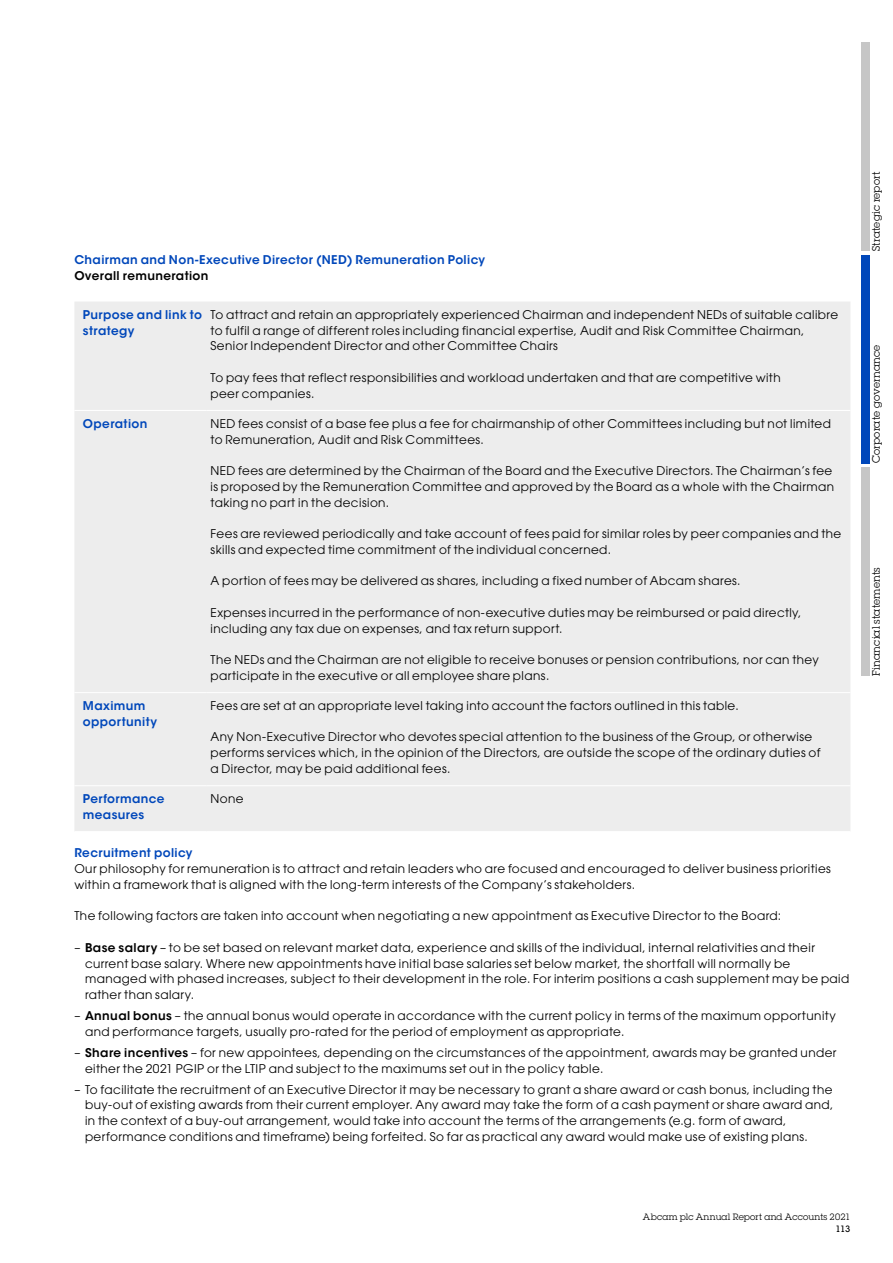
<style>
.page{position:relative;width:893px;height:1263px;background:#fff}
.page>*{position:absolute;margin:0;border:0;box-sizing:border-box;transform-origin:0 0}
.t1{font:12px/15.8px "ITC Avant Garde Std";letter-spacing:.035em;color:#000}
.t2{font:600 12px/15.8px "ITC Avant Garde Std";letter-spacing:.03em;color:#0047ba}
.t3{font:600 12px "ITC Avant Garde Std";letter-spacing:.03em;color:#000}
.t4{font:10.5px "Lubalin Graph Std";letter-spacing:.015em;color:#000}
.t5{font:9px "Lubalin Graph Std";letter-spacing:.03em;color:#000}
.t6{font:500 9px "Lubalin Graph Std";color:#000}
.s1{font-weight:600}
</style>
<div class="page">
<div style="left:74px;top:302px;width:776px;height:529px;background:#ededed"></div>
<hr style="left:74px;top:785px;width:132px;height:1px;background:#fff">
<hr style="left:206px;top:785px;width:644px;height:1px;background:#fff">
<hr style="left:74px;top:410px;width:132px;height:1px;background:#fff">
<hr style="left:206px;top:410px;width:644px;height:1px;background:#fff">
<hr style="left:74px;top:692px;width:132px;height:1px;background:#fff">
<hr style="left:206px;top:692px;width:644px;height:1px;background:#fff">
<div style="left:861px;top:43px;width:9px;height:208px;background:#c6c6c6"></div>
<div style="left:861px;top:255px;width:9px;height:208px;background:#0047ba"></div>
<div style="left:861px;top:468px;width:9px;height:208px;background:#c6c6c6"></div>
<p class="t2" style="left:74px;top:252px;width:412px">Chairman and Non-Executive Director (NED) Remuneration Policy</p>
<p class="t3" style="left:74px;top:268px;width:136px">Overall remuneration</p>
<p class="t2" style="left:83px;top:307px;width:121px">Purpose and link to strategy</p>
<p class="t1" style="left:210px;top:306px;width:629px">To attract and retain an appropriately experienced Chairman and independent NEDs of suitable calibre to fulfil a range of different roles including financial expertise, Audit and Risk Committee Chairman,<br>Senior Independent Director and other Committee Chairs</p>
<p class="t1" style="left:210px;top:369px;width:572px">To pay fees that reflect responsibilities and workload undertaken and that are competitive with peer companies.</p>
<p class="t2" style="left:83px;top:415px;width:66px">Operation</p>
<p class="t1" style="left:210px;top:415px;width:622px">NED fees consist of a base fee plus a fee for chairmanship of other Committees including but not limited to Remuneration, Audit and Risk Committees.</p>
<p class="t1" style="left:210px;top:463px;width:625px">NED fees are determined by the Chairman of the Board and the Executive Directors. The Chairman’s fee is proposed by the Remuneration Committee and approved by the Board as a whole with the Chairman taking no part in the decision.</p>
<p class="t1" style="left:210px;top:526px;width:632px">Fees are reviewed periodically and take account of fees paid for similar roles by peer companies and the skills and expected time commitment of the individual concerned.</p>
<p class="t1" style="left:210px;top:573px;width:532px">A portion of fees may be delivered as shares, including a fixed number of Abcam shares.</p>
<p class="t1" style="left:210px;top:604px;width:593px">Expenses incurred in the performance of non-executive duties may be reimbursed or paid directly, including any tax due on expenses, and tax return support.</p>
<p class="t1" style="left:210px;top:652px;width:610px">The NEDs and the Chairman are not eligible to receive bonuses or pension contributions, nor can they participate in the executive or all employee share plans.</p>
<p class="t2" style="left:83px;top:698px;width:76px">Maximum opportunity</p>
<p class="t1" style="left:210px;top:697px;width:530px">Fees are set at an appropriate level taking into account the factors outlined in this table.</p>
<p class="t1" style="left:210px;top:729px;width:611px">Any Non-Executive Director who devotes special attention to the business of the Group, or otherwise performs services which, in the opinion of the Directors, are outside the scope of the ordinary duties of a Director, may be paid additional fees.</p>
<p class="t2" style="left:83px;top:791px;width:83px">Performance measures</p>
<p class="t1" style="left:210px;top:791px;width:35px">None</p>
<p class="t2" style="left:74px;top:845px;width:120px">Recruitment policy</p>
<p class="t1" style="left:74px;top:861px;width:758px">Our philosophy for remuneration is to attract and retain leaders who are focused and encouraged to deliver business priorities within a framework that is aligned with the long-term interests of the Company’s stakeholders.</p>
<p class="t1" style="left:74px;top:908px;width:708px">The following factors are taken into account when negotiating a new appointment as Executive Director to the Board:</p>
<p class="t1" style="left:85px;top:939px;width:766px;text-indent:-11px">– <span class="s1">Base salary</span> – to be set based on relevant market data, experience and skills of the individual, internal relativities and their current base salary. Where new appointments have initial base salaries set below market, the shortfall will normally be managed with phased increases, subject to their development in the role. For interim positions a cash supplement may be paid rather than salary.</p>
<p class="t1" style="left:85px;top:1008px;width:752px;text-indent:-11px">– <span class="s1">Annual bonus</span> – the annual bonus would operate in accordance with the current policy in terms of the maximum opportunity and performance targets, usually pro-rated for the period of employment as appropriate.</p>
<p class="t1" style="left:85px;top:1044px;width:753px;text-indent:-11px">– <span class="s1">Share incentives</span> – for new appointees, depending on the circumstances of the appointment, awards may be granted under either the 2021 PGIP or the LTIP and subject to the maximums set out in the policy table.</p>
<p class="t1" style="left:85px;top:1081px;width:750px;text-indent:-11px">– To facilitate the recruitment of an Executive Director it may be necessary to grant a share award or cash bonus, including the buy-out of existing awards from their current employer. Any award may take the form of a cash payment or share award and, in the context of a buy-out arrangement, would take into account the terms of the arrangements (e.g. form of award, performance conditions and timeframe) being forfeited. So far as practical any award would make use of existing plans.</p>
<p class="t4" style="left:870px;top:251px;width:81px;rotate:-90deg">Strategic report</p>
<p class="t4" style="left:870px;top:463px;width:120px;rotate:-90deg">Corporate governance</p>
<p class="t4" style="left:870px;top:676px;width:110px;rotate:-90deg">Financial statements</p>
<p class="t5" style="left:643px;top:1211px;width:209px">Abcam plc Annual Report and Accounts 2021</p>
<p class="t6" style="left:835px;top:1223px;width:17px">113</p>
</div>
